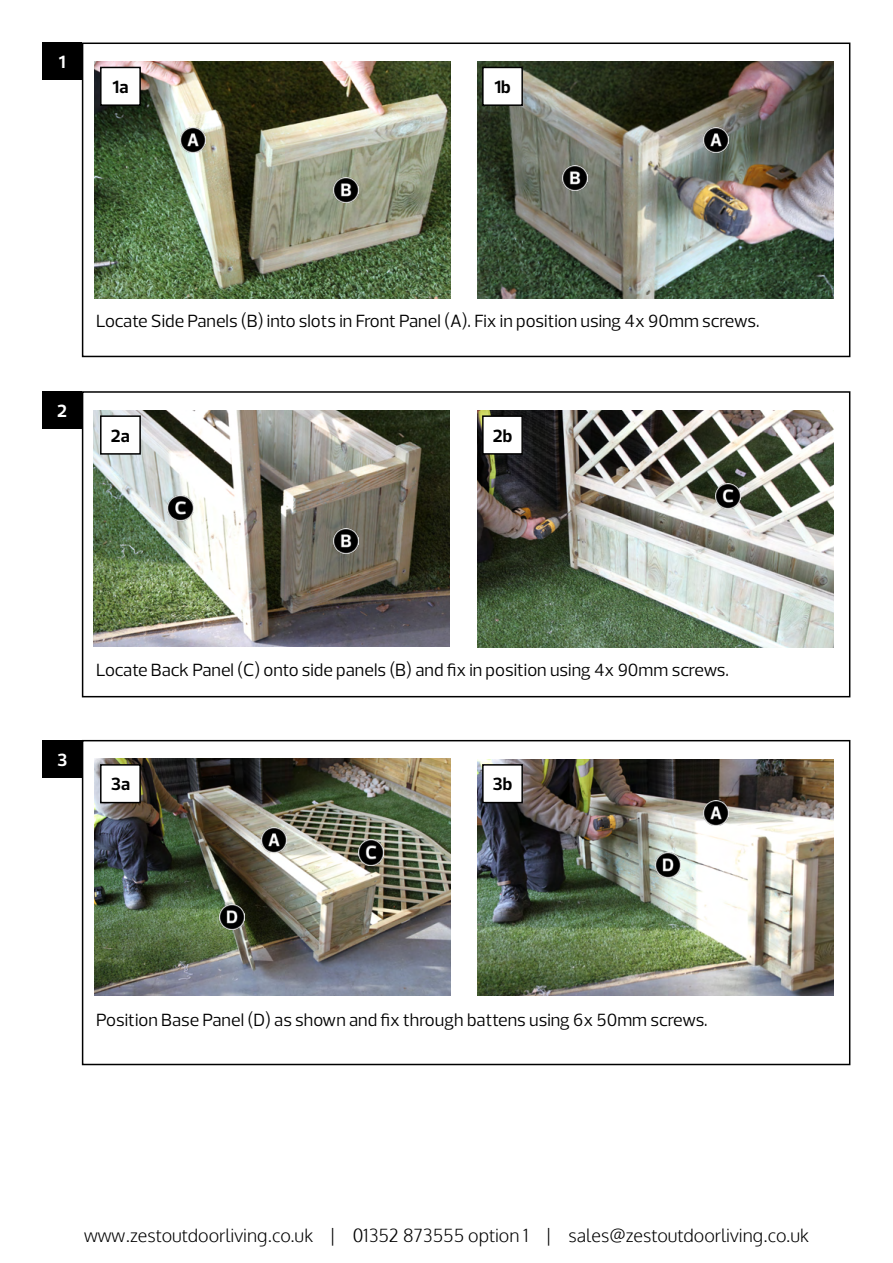
<style>
.page{position:relative;width:893px;height:1263px;background:#fff}
.page>*{position:absolute;margin:0;border:0;box-sizing:border-box;transform-origin:0 0}
.t1{font:18px "Prelo";color:#000}
.t2{font:300 18px "Oxygen";color:#000}
.t3{font:700 18px "Prelo";color:#000}
.t4{font:700 18px "Prelo";color:#fff}
</style>
<div class="page">
<img style="left:94px;top:759px;width:357px;height:236px">
<img style="left:359px;top:840px;width:25px;height:25px">
<img style="left:261px;top:827px;width:25px;height:25px">
<img style="left:219px;top:904px;width:25px;height:25px">
<img style="left:477px;top:759px;width:357px;height:237px">
<img style="left:703px;top:800px;width:25px;height:25px">
<img style="left:656px;top:852px;width:25px;height:25px">
<img style="left:94px;top:410px;width:356px;height:237px">
<img style="left:168px;top:496px;width:25px;height:25px">
<img style="left:334px;top:528px;width:25px;height:25px">
<img style="left:477px;top:410px;width:357px;height:237px">
<img style="left:716px;top:483px;width:25px;height:25px">
<img style="left:94px;top:61px;width:357px;height:237px">
<div style="left:43px;top:43px;width:39px;height:37px;background:#000"></div>
<img style="left:181px;top:128px;width:25px;height:25px">
<img style="left:334px;top:178px;width:25px;height:25px">
<img style="left:477px;top:62px;width:357px;height:236px">
<img style="left:703px;top:128px;width:25px;height:25px">
<img style="left:563px;top:165px;width:25px;height:25px">
<div style="left:82px;top:43px;width:768px;height:314px;border:2px solid #000"></div>
<div style="left:82px;top:740px;width:768px;height:325px;border:2px solid #000"></div>
<div style="left:82px;top:391px;width:768px;height:306px;border:2px solid #000"></div>
<div style="left:101px;top:67px;width:39px;height:38px;background:#fff"></div>
<div style="left:100px;top:67px;width:41px;height:39px;border:2px solid #000"></div>
<div style="left:483px;top:67px;width:39px;height:38px;background:#fff"></div>
<div style="left:482px;top:67px;width:41px;height:39px;border:2px solid #000"></div>
<div style="left:43px;top:391px;width:39px;height:38px;background:#000"></div>
<div style="left:101px;top:416px;width:39px;height:38px;background:#fff"></div>
<div style="left:100px;top:415px;width:41px;height:40px;border:2px solid #000"></div>
<div style="left:483px;top:416px;width:39px;height:38px;background:#fff"></div>
<div style="left:482px;top:415px;width:41px;height:40px;border:2px solid #000"></div>
<div style="left:43px;top:740px;width:39px;height:38px;background:#000"></div>
<div style="left:101px;top:765px;width:39px;height:38px;background:#fff"></div>
<div style="left:100px;top:764px;width:41px;height:39px;border:2px solid #000"></div>
<div style="left:483px;top:765px;width:39px;height:38px;background:#fff"></div>
<div style="left:482px;top:764px;width:41px;height:39px;border:2px solid #000"></div>
<p class="t4" style="left:59px;top:51px;width:8px">1</p>
<p class="t3" style="left:112px;top:76px;width:17px">1a</p>
<p class="t3" style="left:494px;top:76px;width:18px">1b</p>
<p class="t4" style="left:57px;top:400px;width:11px">2</p>
<p class="t1" style="left:96px;top:310px;width:665px">Locate Side Panels (B) into slots in Front Panel (A). Fix in position using 4x 90mm screws.</p>
<p class="t3" style="left:111px;top:425px;width:20px">2a</p>
<p class="t3" style="left:493px;top:425px;width:21px">2b</p>
<p class="t4" style="left:57px;top:748px;width:12px">3</p>
<p class="t1" style="left:96px;top:659px;width:634px">Locate Back Panel (C) onto side panels (B) and fix in position using 4x 90mm screws.</p>
<p class="t3" style="left:111px;top:773px;width:21px">3a</p>
<p class="t3" style="left:493px;top:773px;width:21px">3b</p>
<p class="t1" style="left:96px;top:1009px;width:613px">Position Base Panel (D) as shown and fix through battens using 6x 50mm screws.</p>
<p class="t2" style="left:84px;top:1224px;width:726px">www.zestoutdoorliving.co.uk | 01352 873555 option 1 | sales@zestoutdoorliving.co.uk</p>
</div>
